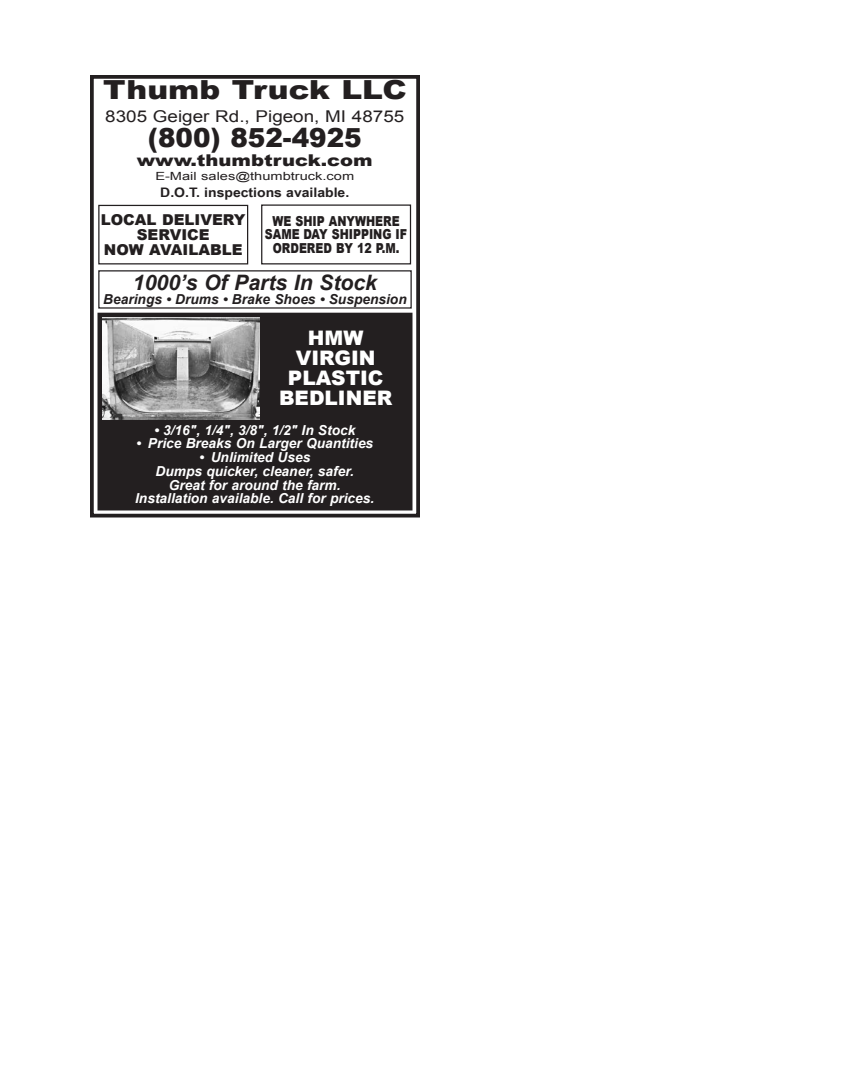
<style>
.page{position:relative;width:855px;height:1080px;background:#fff}
.page>*{position:absolute;margin:0;border:0;box-sizing:border-box;transform-origin:0 0}
.t1{font:26.25px "Arial MT Black";color:#231f20;scale:1.19 1}
.t2{font:26.25px "Arial MT Black";color:#231f20}
.t3{font:italic 700 21.25px "Arial";color:#231f20}
.t4{font:20px/20px "Arial MT Black";color:#fff;text-align:center}
.t5{font:16.25px "Arial";color:#231f20;scale:1.16 1}
.t6{font:16.25px "Arial MT Black";color:#231f20;scale:1.2 1}
.t7{font:15px/15px "Arial MT Black";color:#231f20;text-align:center}
.t8{font:italic 700 13.75px/13.8px "Arial";color:#fff;text-align:center}
.t9{font:13.75px/13.8px "Arial MT Black";color:#231f20;text-align:center;scale:.8 1}
.t10{font:italic 700 13.75px "Arial";color:#231f20}
.t11{font:700 13.12px "Arial Narrow";color:#231f20;scale:1.3 1}
.t12{font:11.25px "Arial";color:#231f20;scale:1.3 1}
</style>
<div class="page">
<div style="left:90px;top:75px;width:330px;height:443px;border:4px solid #231f20"></div>
<div style="left:261px;top:204px;width:150px;height:60px;border:1px solid #231f20"></div>
<div style="left:98px;top:270px;width:314px;height:39px;border:1px solid #231f20"></div>
<div style="left:98px;top:313px;width:314px;height:197px;background:#231f20"></div>
<img style="left:103px;top:317px;width:157px;height:103px">
<div style="left:98px;top:205px;width:150px;height:59px;border:1px solid #231f20"></div>
<h1 class="t1" style="left:103px;top:73px;width:257px">Thumb Truck LLC</h1>
<p class="t5" style="left:105px;top:106px;width:259px">8305 Geiger Rd., Pigeon, MI 48755</p>
<h1 class="t2" style="left:148px;top:121px;width:215px">(800) 852-4925</h1>
<p class="t6" style="left:137px;top:150px;width:198px">www.thumbtruck.com</p>
<p class="t12" style="left:155px;top:168px;width:155px">E-Mail sales@thumbtruck.com</p>
<p class="t11" style="left:160px;top:185px;width:147px">D.O.T. inspections available.</p>
<p class="t9" style="left:265px;top:214px;width:179px">WE SHIP ANYWHERE<br>SAME DAY SHIPPING IF<br>ORDERED BY 12 P.M.</p>
<h2 class="t3" style="left:133px;top:269px;width:246px">1000’s Of Parts In Stock</h2>
<p class="t10" style="left:103px;top:290px;width:305px">Bearings • Drums • Brake Shoes • Suspension</p>
<h3 class="t4" style="left:279px;top:328px;width:115px">HMW<br>VIRGIN<br>PLASTIC<br>BEDLINER</h3>
<p class="t7" style="left:101px;top:212px;width:146px">LOCAL DELIVERY<br>SERVICE<br>NOW AVAILABLE</p>
<p class="t8" style="left:154px;top:424px;width:203px">• 3/16", 1/4", 3/8", 1/2" In Stock</p>
<p class="t8" style="left:136px;top:437px;width:239px">• Price Breaks On Larger Quantities</p>
<p class="t8" style="left:135px;top:451px;width:241px">• Unlimited Uses<br>Dumps quicker, cleaner, safer.<br>Great for around the farm.<br>Installation available. Call for prices.</p>
</div>
